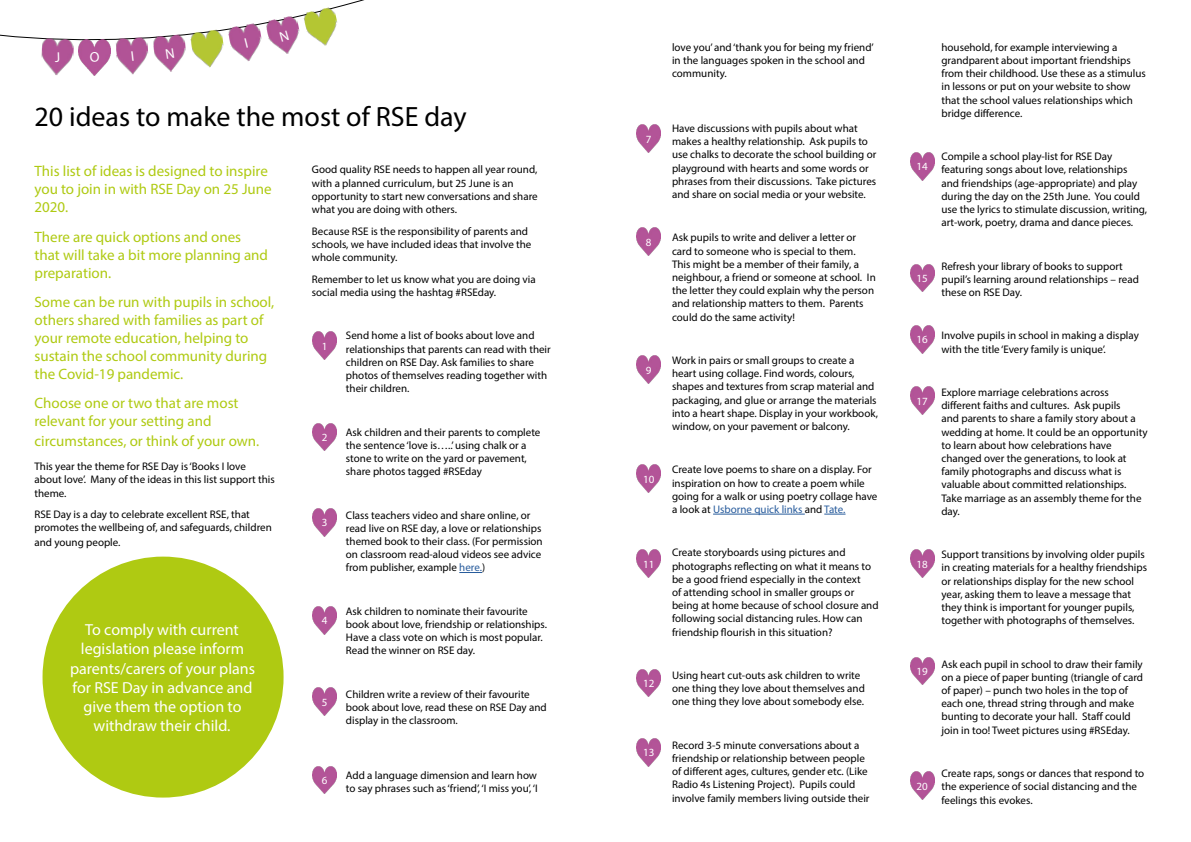
<style>
.page{position:relative;width:1191px;height:842px;background:#fff}
.page>*{position:absolute;margin:0;border:0;box-sizing:border-box;transform-origin:0 0}
.t1{font:28px "Myriad Pro";color:#000}
.t2{font:16px/19.2px "Myriad Pro";color:#fff;text-align:center}
.t3{font:15px/18px "Myriad Pro";color:#afca12}
.t4{font:11px/13.2px "Myriad Pro";color:#000}
.t5{font:11px "Myriad Pro";color:#fff}
.s1{color:#275b9c}
</style>
<div class="page">
<img style="left:41px;top:38px;width:33px;height:37px">
<img style="left:227px;top:23px;width:38px;height:38px">
<img style="left:153px;top:34px;width:34px;height:38px">
<img style="left:116px;top:37px;width:33px;height:38px">
<img style="left:79px;top:39px;width:32px;height:36px">
<img style="left:265px;top:15px;width:38px;height:39px">
<svg style="left:459px;top:572px;width:23px;height:1px"></svg>
<img style="left:190px;top:29px;width:36px;height:39px">
<img style="left:303px;top:6px;width:39px;height:40px">
<hr style="left:713px;top:514px;width:92px;height:1px;background:#275b9c">
<svg style="left:824px;top:514px;width:21px;height:1px"></svg>
<img style="left:312px;top:332px;width:25px;height:27px">
<img style="left:312px;top:423px;width:25px;height:28px">
<img style="left:312px;top:509px;width:25px;height:27px">
<img style="left:312px;top:607px;width:25px;height:27px">
<img style="left:636px;top:125px;width:25px;height:27px">
<img style="left:636px;top:228px;width:25px;height:27px">
<img style="left:636px;top:356px;width:25px;height:27px">
<img style="left:636px;top:465px;width:25px;height:27px">
<div style="left:43px;top:557px;width:240px;height:240px;background:#afca12;border-radius:50%"></div>
<img style="left:636px;top:550px;width:25px;height:27px">
<img style="left:910px;top:152px;width:24px;height:28px">
<img style="left:910px;top:264px;width:24px;height:28px">
<img style="left:910px;top:325px;width:24px;height:28px">
<img style="left:312px;top:688px;width:25px;height:27px">
<img style="left:636px;top:669px;width:25px;height:28px">
<img style="left:910px;top:387px;width:24px;height:28px">
<img style="left:910px;top:550px;width:24px;height:27px">
<img style="left:910px;top:657px;width:24px;height:28px">
<img style="left:312px;top:766px;width:25px;height:28px">
<img style="left:636px;top:739px;width:25px;height:27px">
<img style="left:910px;top:772px;width:24px;height:27px">
<svg style="left:55px;top:52px;width:4px;height:10px"></svg>
<svg style="left:244px;top:38px;width:4px;height:10px"></svg>
<svg style="left:90px;top:52px;width:9px;height:11px"></svg>
<svg style="left:131px;top:51px;width:3px;height:10px"></svg>
<svg style="left:166px;top:48px;width:8px;height:11px"></svg>
<svg style="left:280px;top:30px;width:9px;height:12px"></svg>
<h1 class="t1" style="left:34px;top:99px;width:434px">20 ideas to make the most of RSE day</h1>
<h3 class="t3" style="left:34px;top:162px;width:239px">This list of ideas is designed to inspire you to join in with RSE Day on 25 June<br>2020.</h3>
<h3 class="t3" style="left:34px;top:227px;width:235px">There are quick options and ones that will take a bit more planning and preparation.</h3>
<h3 class="t3" style="left:34px;top:293px;width:241px">Some can be run with pupils in school, others shared with families as part of your remote education, helping to sustain the school community during the Covid-19 pandemic.</h3>
<h3 class="t3" style="left:34px;top:394px;width:226px;line-height:18.6px">Choose one or two that are most relevant for your setting and circumstances, or think of your own.</h3>
<p class="t4" style="left:34px;top:460px;width:242px">This year the theme for RSE Day is ‘Books I love about love’. Many of the ideas in this list support this theme.</p>
<p class="t4" style="left:34px;top:508px;width:239px">RSE Day is a day to celebrate excellent RSE, that promotes the wellbeing of, and safeguards, children</p>
<p class="t4" style="left:34px;top:535px;width:88px">and young people.</p>
<h2 class="t2" style="left:70px;top:620px;width:187px">To comply with current legislation please inform parents/carers of your plans for RSE Day in advance and give them the option to withdraw their child.</h2>
<p class="t4" style="left:312px;top:163px;width:227px">Good quality RSE needs to happen all year round, with a planned curriculum, but 25 June is an opportunity to start new conversations and share what you are doing with others.</p>
<p class="t4" style="left:312px;top:224px;width:221px">Because RSE is the responsibility of parents and schools, we have included ideas that involve the whole community.</p>
<p class="t4" style="left:312px;top:272px;width:225px">Remember to let us know what you are doing via social media using the hashtag #RSEday.</p>
<p class="t4" style="left:346px;top:329px;width:206px">Send home a list of books about love and relationships that parents can read with their children on RSE Day. Ask families to share photos of themselves reading together with their children.</p>
<p class="t4" style="left:346px;top:425px;width:196px">Ask children and their parents to complete the sentence ‘love is…..’ using chalk or a stone to write on the yard or pavement, share photos tagged #RSEday</p>
<p class="t4" style="left:346px;top:508px;width:198px">Class teachers video and share online, or read live on RSE day, a love or relationships themed book to their class. (For permission on classroom read-aloud videos see advice from publisher, example <span class="s1">here.</span>)</p>
<p class="t4" style="left:346px;top:604px;width:203px">Ask children to nominate their favourite book about love, friendship or relationships.<br>Have a class vote on which is most popular.<br>Read the winner on RSE day.</p>
<p class="t4" style="left:346px;top:687px;width:202px">Children write a review of their favourite book about love, read these on RSE Day and display in the classroom.</p>
<p class="t5" style="left:322px;top:339px;width:7px">1</p>
<p class="t5" style="left:322px;top:431px;width:7px">2</p>
<p class="t5" style="left:322px;top:516px;width:7px">3</p>
<p class="t5" style="left:322px;top:614px;width:7px">4</p>
<p class="t5" style="left:322px;top:695px;width:7px">5</p>
<p class="t5" style="left:322px;top:773px;width:7px">6</p>
<p class="t4" style="left:346px;top:768px;width:193px">Add a language dimension and learn how to say phrases such as ‘friend’, ‘I miss you’, ‘I</p>
<p class="t5" style="left:646px;top:132px;width:7px">7</p>
<p class="t5" style="left:646px;top:235px;width:7px">8</p>
<p class="t5" style="left:646px;top:363px;width:7px">9</p>
<p class="t5" style="left:643px;top:472px;width:13px">10</p>
<p class="t5" style="left:643px;top:557px;width:13px">11</p>
<p class="t5" style="left:643px;top:676px;width:13px">12</p>
<p class="t5" style="left:643px;top:746px;width:13px">13</p>
<p class="t4" style="left:672px;top:40px;width:203px">love you’ and ‘thank you for being my friend’ in the languages spoken in the school and community.</p>
<p class="t4" style="left:672px;top:121px;width:206px">Have discussions with pupils about what makes a healthy relationship. Ask pupils to use chalks to decorate the school building or playground with hearts and some words or phrases from their discussions. Take pictures and share on social media or your website.</p>
<p class="t4" style="left:672px;top:231px;width:205px">Ask pupils to write and deliver a letter or card to someone who is special to them.<br>This might be a member of their family, a neighbour, a friend or someone at school. In the letter they could explain why the person and relationship matters to them. Parents could do the same activity!</p>
<p class="t4" style="left:672px;top:353px;width:207px">Work in pairs or small groups to create a heart using collage. Find words, colours, shapes and textures from scrap material and packaging, and glue or arrange the materials into a heart shape. Display in your workbook, window, on your pavement or balcony.</p>
<p class="t4" style="left:672px;top:463px;width:207px">Create love poems to share on a display. For inspiration on how to create a poem while going for a walk or using poetry collage have a look at <span class="s1">Usborne quick links</span> and <span class="s1">Tate.</span></p>
<p class="t4" style="left:672px;top:546px;width:208px">Create storyboards using pictures and photographs reflecting on what it means to be a good friend especially in the context<br>of attending school in smaller groups or being at home because of school closure and following social distancing rules. How can friendship flourish in this situation?</p>
<p class="t4" style="left:672px;top:668px;width:194px">Using heart cut-outs ask children to write one thing they love about themselves and one thing they love about somebody else.</p>
<p class="t4" style="left:672px;top:738px;width:199px">Record 3-5 minute conversations about a friendship or relationship between people of different ages, cultures, gender etc. (Like Radio 4s Listening Project). Pupils could involve family members living outside their</p>
<p class="t5" style="left:916px;top:160px;width:13px">14</p>
<p class="t5" style="left:916px;top:271px;width:13px">15</p>
<p class="t5" style="left:916px;top:333px;width:13px">16</p>
<p class="t5" style="left:916px;top:394px;width:13px">17</p>
<p class="t5" style="left:916px;top:557px;width:13px">18</p>
<p class="t5" style="left:916px;top:665px;width:13px">19</p>
<p class="t5" style="left:916px;top:779px;width:13px">20</p>
<p class="t4" style="left:941px;top:40px;width:206px">household, for example interviewing a grandparent about important friendships from their childhood. Use these as a stimulus in lessons or put on your website to show that the school values relationships which bridge difference.</p>
<p class="t4" style="left:941px;top:150px;width:207px">Compile a school play-list for RSE Day featuring songs about love, relationships and friendships (age-appropriate) and play during the day on the 25th June. You could use the lyrics to stimulate discussion, writing, art-work, poetry, drama and dance pieces.</p>
<p class="t4" style="left:941px;top:259px;width:199px">Refresh your library of books to support pupil’s learning around relationships – read these on RSE Day.</p>
<p class="t4" style="left:941px;top:329px;width:199px">Involve pupils in school in making a display with the title ‘Every family is unique’.</p>
<p class="t4" style="left:941px;top:386px;width:208px">Explore marriage celebrations across different faiths and cultures. Ask pupils<br>and parents to share a family story about a wedding at home. It could be an opportunity to learn about how celebrations have changed over the generations, to look at family photographs and discuss what is valuable about committed relationships.<br>Take marriage as an assembly theme for the day.</p>
<p class="t4" style="left:941px;top:548px;width:207px">Support transitions by involving older pupils in creating materials for a healthy friendships or relationships display for the new school year, asking them to leave a message that they think is important for younger pupils, together with photographs of themselves.</p>
<p class="t4" style="left:941px;top:657px;width:203px">Ask each pupil in school to draw their family on a piece of paper bunting (triangle of card of paper) – punch two holes in the top of each one, thread string through and make bunting to decorate your hall. Staff could join in too! Tweet pictures using #RSEday.</p>
<p class="t4" style="left:941px;top:767px;width:204px">Create raps, songs or dances that respond to the experience of social distancing and the feelings this evokes.</p>
</div>
